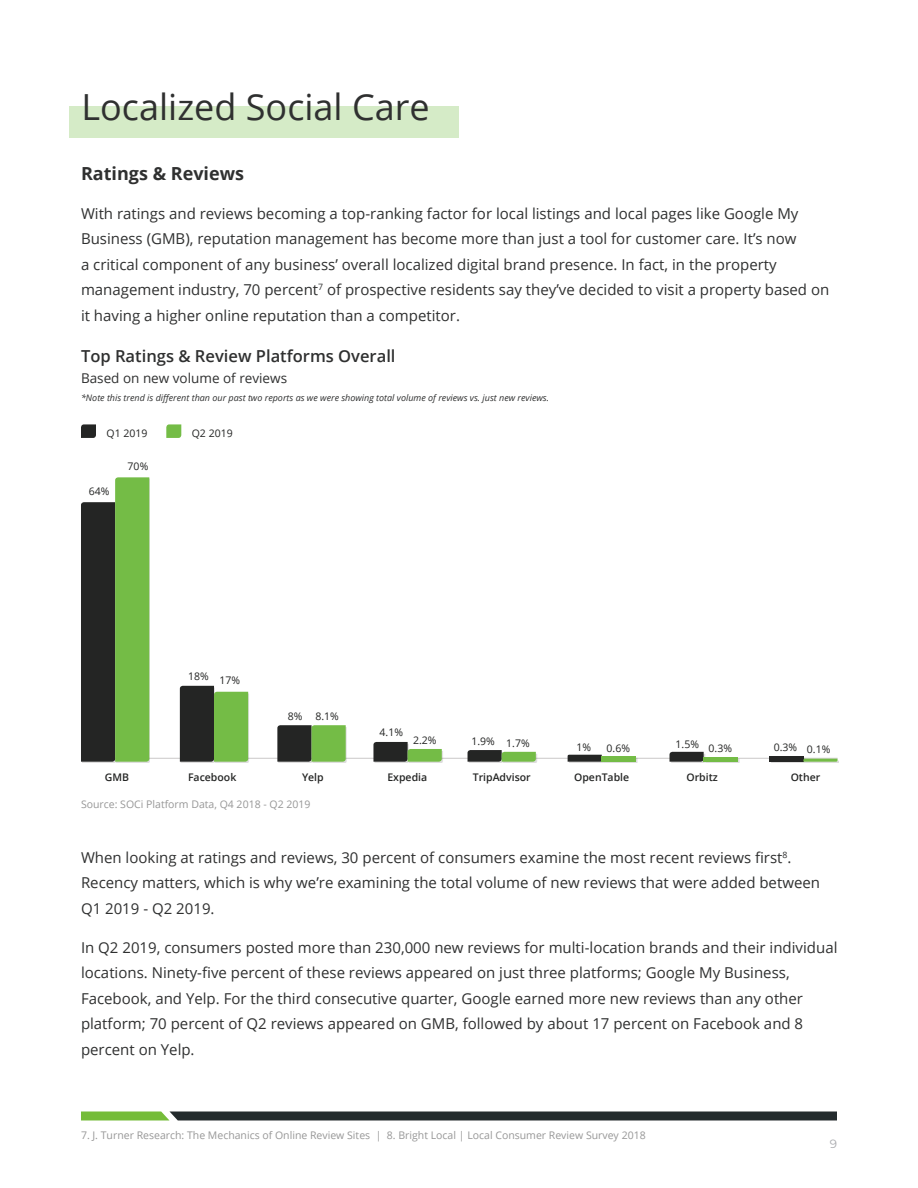
<style>
.page{position:relative;width:918px;height:1188px;background:#fff}
.page>*{position:absolute;margin:0;border:0;box-sizing:border-box;transform-origin:0 0}
.Section_Header{font:36px "Open Sans";color:#2f3030}
.Header_1{font:700 18px "Open Sans";color:#2f3030}
.Header_3{font:600 16.5px "Open Sans";color:#2f3030}
.Body_Text{font:15px/25.5px "Open Sans";color:#2f3030}
.t1{font:13.5px "Open Sans";color:#2f3030}
.t2{font:12px "Montserrat";color:#a8a9ad}
.Body_Text-2{font:10.5px "Open Sans";color:#979797}
.t3{font:10.5px "Open Sans";color:#242524}
.t4{font:600 10.5px "Open Sans";color:#242524}
.t5{font:italic 9px "Open Sans";color:#2f3030}
</style>
<div class="page">
<svg style="left:81px;top:1112px;width:756px;height:8px;background:#2f3d30"></svg>
<div style="left:69px;top:106px;width:390px;height:31px;background:#d5ebc7"></div>
<svg style="left:81px;top:477px;width:68px;height:285px;background:#54763e"></svg>
<svg style="left:180px;top:686px;width:68px;height:76px;background:#52733c"></svg>
<svg style="left:277px;top:725px;width:69px;height:37px;background:#50743a"></svg>
<svg style="left:373px;top:742px;width:69px;height:20px"></svg>
<svg style="left:468px;top:750px;width:68px;height:12px"></svg>
<svg style="left:568px;top:755px;width:68px;height:7px"></svg>
<svg style="left:670px;top:752px;width:68px;height:10px"></svg>
<svg style="left:769px;top:756px;width:69px;height:6px"></svg>
<svg style="left:81px;top:424px;width:15px;height:14px"></svg>
<svg style="left:166px;top:424px;width:15px;height:14px"></svg>
<p class="Section_Header" style="left:82px;top:83px;width:350px">Localized Social Care</p>
<p class="Header_1" style="left:81px;top:160px;width:165px">Ratings &amp; Reviews</p>
<p class="Body_Text" style="left:81px;top:200px;width:750px">With ratings and reviews becoming a top-ranking factor for local listings and local pages like Google My Business (GMB), reputation management has become more than just a tool for customer care. It’s now<br>a critical component of any business’ overall localized digital brand presence. In fact, in the property management industry, 70 percent<sup>7</sup> of prospective residents say they’ve decided to visit a property based on it having a higher online reputation than a competitor.</p>
<p class="Header_3" style="left:81px;top:344px;width:316px">Top Ratings &amp; Review Platforms Overall</p>
<p class="t1" style="left:81px;top:368px;width:208px">Based on new volume of reviews</p>
<p class="t5" style="left:81px;top:391px;width:470px">*Note this trend is different than our past two reports as we were showing total volume of reviews vs. just new reviews.</p>
<p class="t3" style="left:106px;top:426px;width:42px">Q1 2019</p>
<p class="t3" style="left:192px;top:426px;width:42px">Q2 2019</p>
<p class="t3" style="left:89px;top:484px;width:22px">64%</p>
<p class="t3" style="left:128px;top:459px;width:22px">70%</p>
<p class="t3" style="left:188px;top:669px;width:22px">18%</p>
<p class="t3" style="left:219px;top:673px;width:22px">17%</p>
<p class="t3" style="left:288px;top:709px;width:16px">8%</p>
<p class="t3" style="left:315px;top:709px;width:25px">8.1%</p>
<p class="t3" style="left:380px;top:725px;width:25px">4.1%</p>
<p class="t3" style="left:413px;top:733px;width:25px">2.2%</p>
<p class="t3" style="left:506px;top:736px;width:25px">1.7%</p>
<p class="t3" style="left:471px;top:734px;width:25px">1.9%</p>
<p class="t3" style="left:577px;top:740px;width:16px">1%</p>
<p class="t3" style="left:676px;top:737px;width:25px">1.5%</p>
<p class="t3" style="left:607px;top:741px;width:25px">0.6%</p>
<p class="t3" style="left:709px;top:741px;width:25px">0.3%</p>
<p class="t3" style="left:774px;top:740px;width:25px">0.3%</p>
<p class="t3" style="left:807px;top:742px;width:25px">0.1%</p>
<p class="t4" style="left:105px;top:770px;width:26px">GMB</p>
<p class="t4" style="left:188px;top:770px;width:50px">Facebook</p>
<p class="t4" style="left:302px;top:770px;width:23px">Yelp</p>
<p class="t4" style="left:387px;top:770px;width:41px">Expedia</p>
<p class="t4" style="left:473px;top:770px;width:60px">TripAdvisor</p>
<p class="t4" style="left:574px;top:770px;width:57px">OpenTable</p>
<p class="t4" style="left:687px;top:770px;width:33px">Orbitz</p>
<p class="t4" style="left:791px;top:770px;width:31px">Other</p>
<p class="Body_Text-2" style="left:81px;top:797px;width:231px">Source: SOCi Platform Data, Q4 2018 - Q2 2019</p>
<p class="Body_Text" style="left:81px;top:844px;width:741px">When looking at ratings and reviews, 30 percent of consumers examine the most recent reviews first<sup>8</sup>.<br>Recency matters, which is why we’re examining the total volume of new reviews that were added between<br>Q1 2019 - Q2 2019.</p>
<p class="Body_Text" style="left:81px;top:934px;width:758px">In Q2 2019, consumers posted more than 230,000 new reviews for multi-location brands and their individual locations. Ninety-five percent of these reviews appeared on just three platforms; Google My Business, Facebook, and Yelp. For the third consecutive quarter, Google earned more new reviews than any other platform; 70 percent of Q2 reviews appeared on GMB, followed by about 17 percent on Facebook and 8 percent on Yelp.</p>
<p class="Body_Text-2" style="left:81px;top:1127px;width:566px">7. J. Turner Research: The Mechanics of Online Review Sites | 8. Bright Local | Local Consumer Review Survey 2018</p>
<p class="t2" style="left:830px;top:1135px;width:9px">9</p>
</div>
